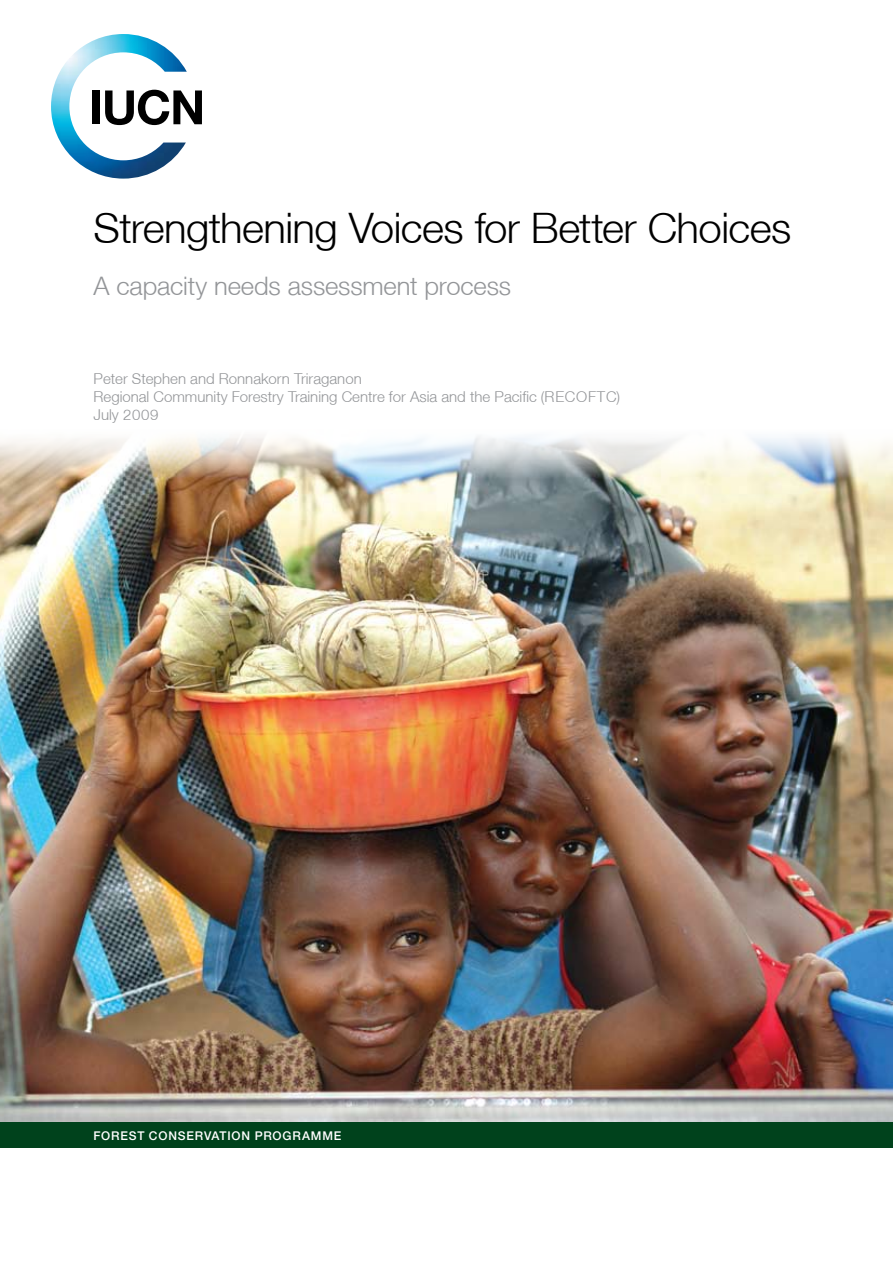
<style>
.page{position:relative;width:893px;height:1263px;background:#fff}
.page>*{position:absolute;margin:0;border:0;box-sizing:border-box;transform-origin:0 0}
.t1{font:300 42px "Helvetica Neue LT";letter-spacing:-.015em;color:#000}
.t2{font:300 25.5px "Helvetica Neue LT";letter-spacing:-.005em;color:#939598}
.t3{font:300 15px/18px "Helvetica Neue LT";color:#939598}
.t4{font:500 12px "Helvetica Neue LT";letter-spacing:.065em;color:#fff}
</style>
<div class="page">
<img style="left:51px;top:34px;width:136px;height:145px">
<div style="left:92px;top:90px;width:8px;height:34px;background:#000"></div>
<svg style="left:105px;top:90px;width:97px;height:35px"></svg>
<img style="left:0;top:436px;width:893px;height:687px">
<div style="left:0;top:1123px;width:893px;height:25px;background:#00421c"></div>
<h1 class="t1" style="left:94px;top:202px;width:699px">Strengthening Voices for Better Choices</h1>
<h2 class="t2" style="left:94px;top:270px;width:419px">A capacity needs assessment process</h2>
<p class="t3" style="left:94px;top:369px;width:528px">Peter Stephen and Ronnakorn Triraganon<br>Regional Community Forestry Training Centre for Asia and the Pacific (RECOFTC)<br>July 2009</p>
<p class="t4" style="left:94px;top:1128px;width:249px">FOREST CONSERVATION PROGRAMME</p>
</div>
